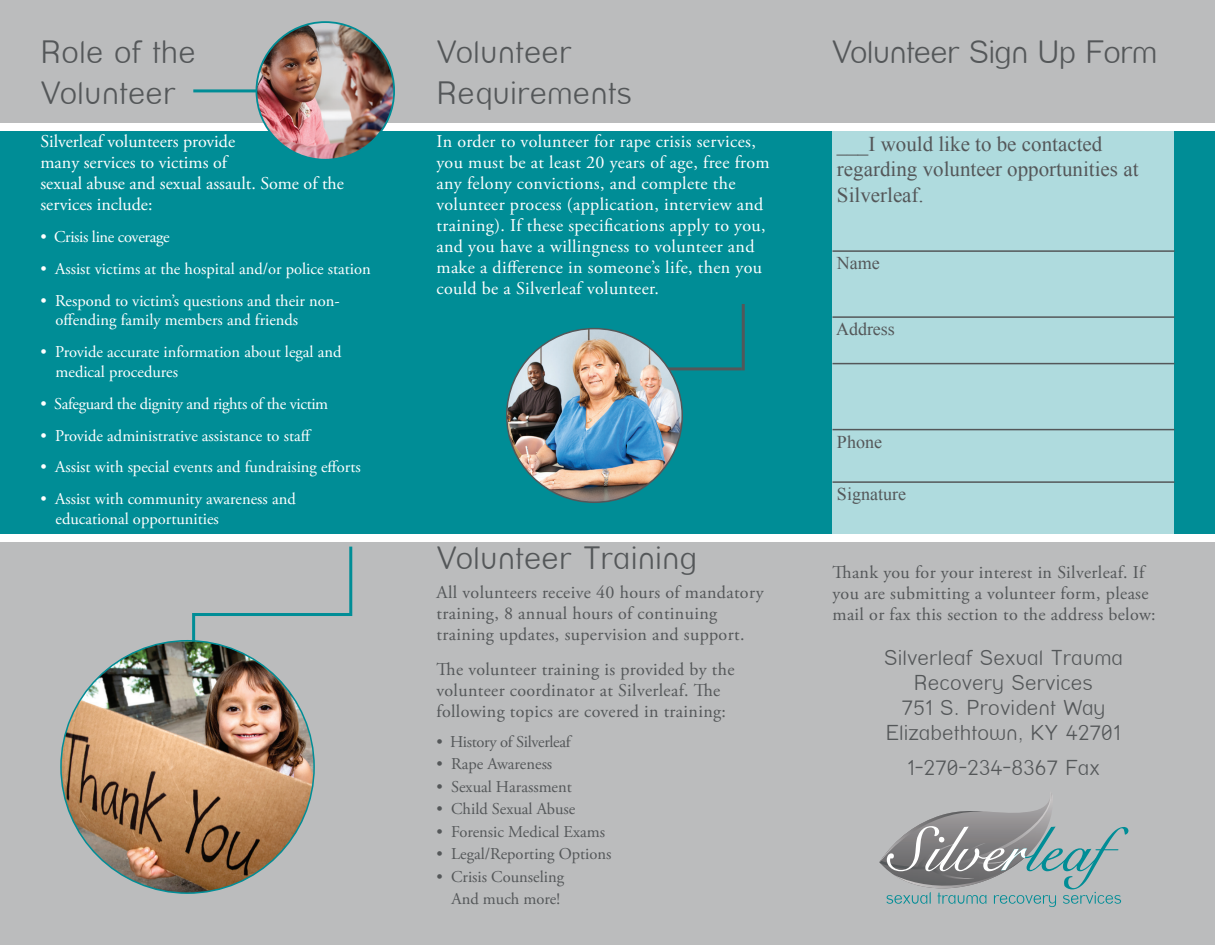
<style>
.page{position:relative;width:1215px;height:945px;background:#fff}
.page>*{position:absolute;margin:0;border:0;box-sizing:border-box;transform-origin:0 0}
.t1{font:300 31.5px/40.5px "Street";color:#545759}
.t2{font:300 31.5px "Street";letter-spacing:-.03em;color:#545759}
.t3{font:300 21px/25.2px "Street";color:#545759;text-align:center}
.t4{font:21px/25.2px "Times New Roman";color:#545759}
.t5{font:18px/21px "Adobe Garamond Pro";letter-spacing:.02em;color:#545759}
.t6{font:18px/21px "Adobe Garamond Pro";letter-spacing:.02em;color:#fff}
.t7{font:18px/21px "Adobe Garamond Pro";color:#fff}
.t8{font:18px "Times New Roman";color:#545759}
.t9{font:16.5px/19.8px "Adobe Garamond Pro";color:#fff}
.t10{font:16.5px/22.5px "Adobe Garamond Pro";color:#545759;text-align:right}
.t11{font:16.5px "Adobe Garamond Pro";letter-spacing:-.02em;color:#fff}
.t12{font:16.5px "Adobe Garamond Pro";letter-spacing:-.02em;color:#545759}
</style>
<div class="page">
<div style="left:0;top:0;width:1215px;height:123px;background:#bbbcbd"></div>
<div style="left:0;top:542px;width:1215px;height:403px;background:#bbbcbd"></div>
<div style="left:0;top:131px;width:1215px;height:403px;background:#008d96"></div>
<hr style="left:193px;top:89px;width:114px;height:3px;background:#008d96">
<img style="left:256px;top:22px;width:138px;height:138px;border-radius:69px">
<hr style="left:742px;top:304px;width:3px;height:66px;background:#545759">
<hr style="left:664px;top:367px;width:78px;height:3px;background:#545759">
<img style="left:507px;top:329px;width:175px;height:173px">
<hr style="left:349px;top:547px;width:3px;height:66px;background:#008d96">
<hr style="left:192px;top:613px;width:3px;height:66px;background:#008d96">
<hr style="left:193px;top:613px;width:159px;height:3px;background:#008d96">
<img style="left:61px;top:641px;width:253px;height:252px">
<svg style="left:879px;top:796px;width:249px;height:111px"></svg>
<div style="left:832px;top:125px;width:342px;height:409px;background:#afdbde"></div>
<hr style="left:832px;top:250px;width:342px;height:2px;background:#545759">
<hr style="left:832px;top:316px;width:342px;height:2px;background:#545759">
<hr style="left:832px;top:363px;width:342px;height:1px;background:#545759">
<hr style="left:832px;top:429px;width:342px;height:1px;background:#545759">
<hr style="left:832px;top:481px;width:342px;height:2px;background:#545759">
<h1 class="t1" style="left:40px;top:32px;width:157px">Role of the<br>Volunteer</h1>
<h1 class="t1" style="left:436px;top:32px;width:197px">Volunteer<br>Requirements</h1>
<p class="t7" style="left:40px;top:132px;width:305px">Silverleaf volunteers provide<br>many services to victims of<br>sexual abuse and sexual assault. Some of the services include:</p>
<p class="t11" style="left:40px;top:227px;width:131px">• Crisis line coverage</p>
<p class="t9" style="left:40px;top:259px;width:332px">• Assist victims at the hospital and/or police station</p>
<p class="t9" style="left:55px;top:291px;width:286px;text-indent:-15px">• Respond to victim’s questions and their non&shy;offending family members and friends</p>
<p class="t9" style="left:55px;top:343px;width:288px;text-indent:-15px">• Provide accurate information about legal and medical procedures</p>
<p class="t11" style="left:40px;top:394px;width:289px">• Safeguard the dignity and rights of the victim</p>
<p class="t9" style="left:40px;top:426px;width:273px">• Provide administrative assistance to staff</p>
<p class="t9" style="left:40px;top:458px;width:322px">• Assist with special events and fundraising efforts</p>
<p class="t9" style="left:55px;top:490px;width:242px;text-indent:-15px">• Assist with community awareness and educational opportunities</p>
<p class="t6" style="left:436px;top:132px;width:335px">In order to volunteer for rape crisis services, you must be at least 20 years of age, free from any felony convictions, and complete the volunteer process (application, interview and training). If these specifications apply to you, and you have a willingness to volunteer and make a difference in someone’s life, then you could be a Silverleaf volunteer.</p>
<h1 class="t1" style="left:436px;top:538px;width:262px">Volunteer Training</h1>
<p class="t5" style="left:436px;top:583px;width:329px">All volunteers receive 40 hours of mandatory training, 8 annual hours of continuing training updates, supervision and support.</p>
<p class="t5" style="left:436px;top:659px;width:300px">The volunteer training is provided by the volunteer coordinator at Silverleaf. The following topics are covered in training:</p>
<p class="t12" style="left:436px;top:732px;width:136px">• History of Silverleaf</p>
<p class="t10" style="left:436px;top:753px;width:117px">• Rape Awareness</p>
<p class="t10" style="left:436px;top:776px;width:137px">• Sexual Harassment</p>
<p class="t10" style="left:436px;top:798px;width:140px">• Child Sexual Abuse</p>
<p class="t10" style="left:436px;top:821px;width:170px">• Forensic Medical Exams</p>
<p class="t10" style="left:436px;top:843px;width:176px">• Legal/Reporting Options</p>
<p class="t10" style="left:436px;top:866px;width:129px">• Crisis Counseling<br>And much more!</p>
<h1 class="t2" style="left:832px;top:34px;width:327px">Volunteer Sign Up Form</h1>
<p class="t4" style="left:837px;top:131px;width:303px">___I would like to be contacted regarding volunteer opportunities at<br>Silverleaf.</p>
<p class="t8" style="left:837px;top:251px;width:44px">Name</p>
<p class="t8" style="left:836px;top:317px;width:60px">Address</p>
<p class="t8" style="left:837px;top:430px;width:46px">Phone</p>
<p class="t8" style="left:837px;top:482px;width:70px">Signature</p>
<p class="t5" style="left:832px;top:562px;width:325px">Thank you for your interest in Silverleaf. If you are submitting a volunteer form, please mail or fax this section to the address below:</p>
<p class="t3" style="left:884px;top:645px;width:241px">Silverleaf Sexual Trauma<br>Recovery Services<br>751 S. Provident Way<br>Elizabethtown, KY 42701</p>
<p class="t3" style="left:907px;top:755px;width:195px">1-270-234-8367 Fax</p>
</div>
